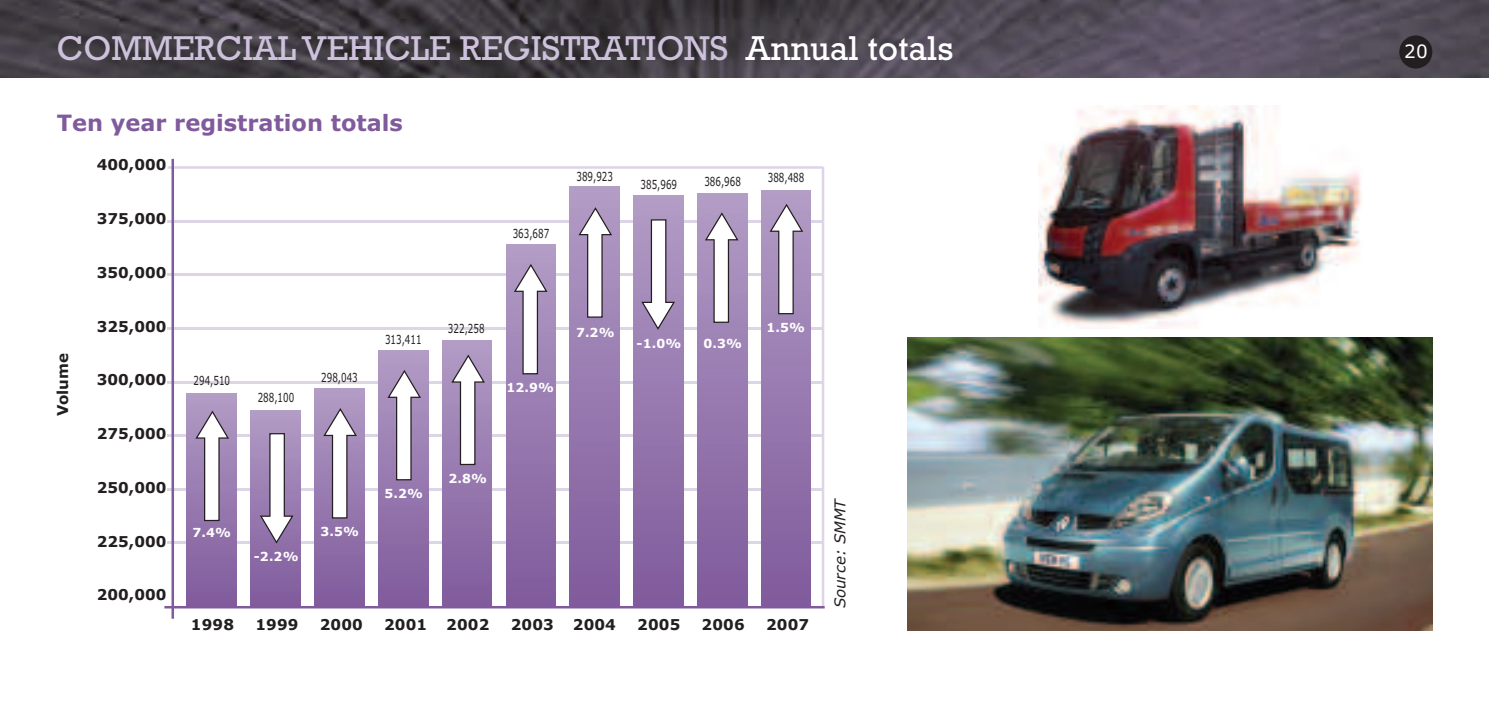
<style>
.page{position:relative;width:1489px;height:702px;background:#fff}
.page>*{position:absolute;margin:0;border:0;box-sizing:border-box;transform-origin:0 0}
.t1{font:35px "Rockwell";color:#cdc1db}
.t2{font:700 22.5px "Verdana";color:#805a9c}
.t3{font:18.5px "Verdana";color:#fff}
.t4{font:700 15px "Verdana";color:#231f20}
.t5{font:italic 15px "Verdana";color:#231f20}
.t6{font:12.5px "Verdana";color:#231f20;scale:.7 1}
.t7{font:700 12.5px "Verdana";color:#fff}
.s1{color:#fff}
</style>
<div class="page">
<img style="left:0;top:0;width:1488px;height:78px">
<div style="left:1399px;top:35px;width:33px;height:34px;background:#231f20;border-radius:50%"></div>
<hr style="left:167px;top:541px;width:656px;height:3px;background:#ddd4e6">
<hr style="left:167px;top:488px;width:656px;height:2px;background:#ddd4e6">
<hr style="left:167px;top:434px;width:656px;height:3px;background:#ddd4e6">
<hr style="left:167px;top:381px;width:656px;height:2px;background:#ddd4e6">
<hr style="left:167px;top:327px;width:656px;height:2px;background:#ddd4e6">
<hr style="left:167px;top:273px;width:656px;height:3px;background:#ddd4e6">
<hr style="left:167px;top:220px;width:656px;height:2px;background:#ddd4e6">
<div style="left:187px;top:393px;width:49px;height:213px;background:linear-gradient(to bottom,#b19bc5,#7f5a9c)"></div>
<div style="left:251px;top:411px;width:49px;height:195px;background:linear-gradient(to bottom,#b19bc4,#805a9c)"></div>
<div style="left:314px;top:389px;width:50px;height:217px;background:linear-gradient(to bottom,#b19bc4,#805a9c)"></div>
<div style="left:378px;top:351px;width:50px;height:255px;background:linear-gradient(to bottom,#b19bc4,#7f5a9c)"></div>
<div style="left:442px;top:340px;width:50px;height:266px;background:linear-gradient(to bottom,#b19bc5,#805a9c)"></div>
<div style="left:506px;top:245px;width:49px;height:361px;background:linear-gradient(to bottom,#b19cc5,#7f5a9b)"></div>
<div style="left:570px;top:187px;width:49px;height:419px;background:linear-gradient(to bottom,#b19cc5,#7f5a9b)"></div>
<div style="left:633px;top:195px;width:50px;height:411px;background:linear-gradient(to bottom,#b19cc5,#7f5a9b)"></div>
<div style="left:697px;top:194px;width:50px;height:412px;background:linear-gradient(to bottom,#b19cc5,#7f5a9b)"></div>
<div style="left:761px;top:190px;width:49px;height:416px;background:linear-gradient(to bottom,#b19cc5,#7f5a9c)"></div>
<hr style="left:821px;top:167px;width:3px;height:440px;background:#ddd4e6">
<hr style="left:167px;top:166px;width:656px;height:3px;background:#ddd4e6">
<hr style="left:171px;top:159px;width:3px;height:459px;background:#805a9c">
<hr style="left:164px;top:606px;width:660px;height:2px;background:#805a9c">
<svg style="left:195px;top:410px;width:34px;height:111px"></svg>
<svg style="left:260px;top:433px;width:33px;height:110px"></svg>
<svg style="left:323px;top:408px;width:34px;height:110px"></svg>
<svg style="left:387px;top:370px;width:34px;height:110px"></svg>
<svg style="left:451px;top:354px;width:34px;height:111px"></svg>
<svg style="left:514px;top:264px;width:33px;height:110px"></svg>
<svg style="left:641px;top:219px;width:34px;height:111px"></svg>
<svg style="left:769px;top:204px;width:34px;height:110px"></svg>
<svg style="left:578px;top:207px;width:34px;height:111px"></svg>
<svg style="left:704px;top:212px;width:34px;height:111px"></svg>
<img style="left:1038px;top:106px;width:324px;height:222px">
<img style="left:907px;top:338px;width:524px;height:292px">
<h1 class="t1" style="left:57px;top:27px;width:898px">COMMERCIAL VEHICLE REGISTRATIONS <span class="s1">Annual totals</span></h1>
<p class="t3" style="left:1404px;top:41px;width:25px">20</p>
<h2 class="t2" style="left:57px;top:110px;width:348px">Ten year registration totals</h2>
<p class="t4" style="left:54px;top:416px;width:65px;rotate:-90deg">Volume</p>
<p class="t4" style="left:97px;top:156px;width:71px">400,000</p>
<p class="t4" style="left:97px;top:210px;width:71px">375,000</p>
<p class="t4" style="left:97px;top:264px;width:71px">350,000</p>
<p class="t4" style="left:97px;top:317px;width:71px">325,000</p>
<p class="t4" style="left:97px;top:371px;width:71px">300,000</p>
<p class="t4" style="left:97px;top:425px;width:71px">275,000</p>
<p class="t4" style="left:97px;top:479px;width:71px">250,000</p>
<p class="t4" style="left:97px;top:532px;width:71px">225,000</p>
<p class="t4" style="left:97px;top:586px;width:71px">200,000</p>
<p class="t6" style="left:194px;top:373px;width:54px">294,510</p>
<p class="t6" style="left:258px;top:390px;width:54px">288,100</p>
<p class="t6" style="left:321px;top:370px;width:54px">298,043</p>
<p class="t6" style="left:385px;top:332px;width:54px">313,411</p>
<p class="t7" style="left:192px;top:525px;width:40px">7.4%</p>
<p class="t7" style="left:254px;top:549px;width:46px">-2.2%</p>
<p class="t7" style="left:320px;top:524px;width:40px">3.5%</p>
<p class="t7" style="left:384px;top:486px;width:40px">5.2%</p>
<p class="t6" style="left:512px;top:226px;width:54px">363,687</p>
<p class="t6" style="left:576px;top:169px;width:54px">389,923</p>
<p class="t6" style="left:640px;top:177px;width:54px">385,969</p>
<p class="t6" style="left:704px;top:174px;width:54px">386,968</p>
<p class="t6" style="left:767px;top:170px;width:54px">388,488</p>
<p class="t6" style="left:448px;top:321px;width:54px">322,258</p>
<p class="t7" style="left:506px;top:380px;width:49px">12.9%</p>
<p class="t7" style="left:576px;top:325px;width:40px">7.2%</p>
<p class="t7" style="left:636px;top:336px;width:46px">-1.0%</p>
<p class="t7" style="left:703px;top:336px;width:40px">0.3%</p>
<p class="t7" style="left:766px;top:320px;width:40px">1.5%</p>
<p class="t7" style="left:448px;top:471px;width:40px">2.8%</p>
<p class="t4" style="left:191px;top:615px;width:45px">1998</p>
<p class="t4" style="left:255px;top:615px;width:45px">1999</p>
<p class="t4" style="left:320px;top:615px;width:45px">2000</p>
<p class="t4" style="left:384px;top:615px;width:45px">2001</p>
<p class="t4" style="left:446px;top:615px;width:45px">2002</p>
<p class="t4" style="left:510px;top:615px;width:45px">2003</p>
<p class="t4" style="left:573px;top:615px;width:45px">2004</p>
<p class="t4" style="left:637px;top:615px;width:45px">2005</p>
<p class="t4" style="left:701px;top:615px;width:45px">2006</p>
<p class="t4" style="left:766px;top:615px;width:45px">2007</p>
<p class="t5" style="left:831px;top:608px;width:112px;rotate:-90deg">Source: SMMT</p>
</div>
